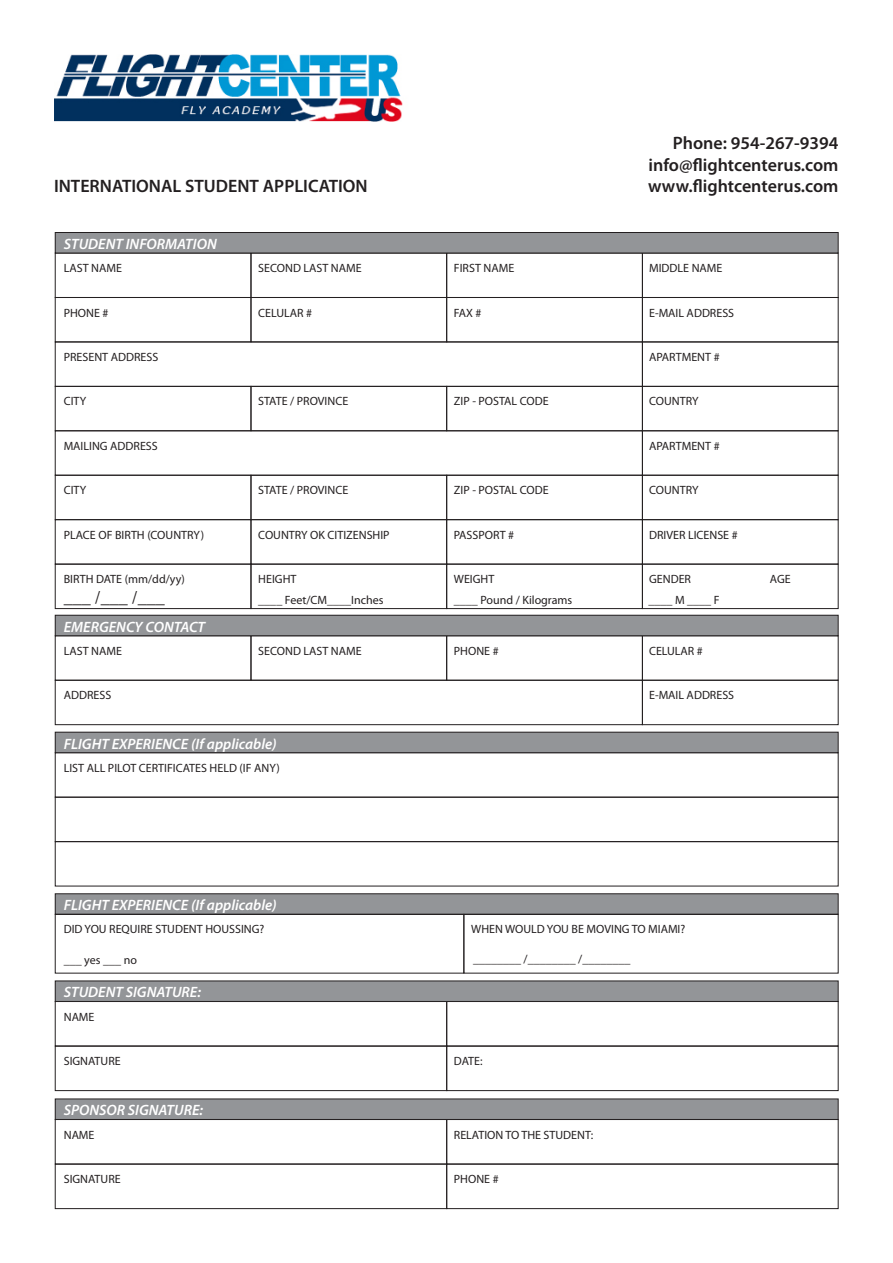
<style>
.page{position:relative;width:893px;height:1263px;background:#fff}
.page>*{position:absolute;margin:0;border:0;box-sizing:border-box;transform-origin:0 0}
.t1{font:600 18px "Myriad Pro";color:#231f20}
.t2{font:18px "Minion Pro";color:#231f20}
.t3{font:italic 600 15px "Myriad Pro";color:#fff}
.t4{font:12px "Myriad Pro";color:#231f20}
</style>
<div class="page">
<div style="left:55px;top:253px;width:196px;height:45px;border:1px solid #231f20"></div>
<div style="left:251px;top:253px;width:196px;height:45px;border:1px solid #231f20"></div>
<div style="left:446px;top:253px;width:197px;height:45px;border:1px solid #231f20"></div>
<div style="left:642px;top:253px;width:196px;height:45px;border:1px solid #231f20"></div>
<div style="left:55px;top:297px;width:196px;height:45px;border:1px solid #231f20"></div>
<div style="left:251px;top:297px;width:196px;height:45px;border:1px solid #231f20"></div>
<div style="left:446px;top:297px;width:197px;height:45px;border:1px solid #231f20"></div>
<div style="left:642px;top:297px;width:196px;height:45px;border:1px solid #231f20"></div>
<div style="left:55px;top:386px;width:196px;height:45px;border:1px solid #231f20"></div>
<div style="left:251px;top:386px;width:196px;height:45px;border:1px solid #231f20"></div>
<div style="left:446px;top:386px;width:197px;height:45px;border:1px solid #231f20"></div>
<div style="left:642px;top:386px;width:196px;height:45px;border:1px solid #231f20"></div>
<div style="left:55px;top:430px;width:588px;height:46px;border:1px solid #231f20"></div>
<div style="left:642px;top:430px;width:196px;height:46px;border:1px solid #231f20"></div>
<div style="left:55px;top:475px;width:196px;height:45px;border:1px solid #231f20"></div>
<div style="left:251px;top:475px;width:196px;height:45px;border:1px solid #231f20"></div>
<div style="left:446px;top:475px;width:197px;height:45px;border:1px solid #231f20"></div>
<div style="left:642px;top:475px;width:196px;height:45px;border:1px solid #231f20"></div>
<div style="left:55px;top:519px;width:196px;height:45px;border:1px solid #231f20"></div>
<div style="left:251px;top:519px;width:196px;height:45px;border:1px solid #231f20"></div>
<div style="left:446px;top:519px;width:197px;height:45px;border:1px solid #231f20"></div>
<div style="left:642px;top:519px;width:196px;height:45px;border:1px solid #231f20"></div>
<div style="left:55px;top:564px;width:196px;height:45px;border:1px solid #231f20"></div>
<div style="left:251px;top:564px;width:196px;height:45px;border:1px solid #231f20"></div>
<div style="left:446px;top:564px;width:197px;height:45px;border:1px solid #231f20"></div>
<div style="left:642px;top:564px;width:196px;height:45px;border:1px solid #231f20"></div>
<div style="left:55px;top:232px;width:783px;height:21px;background:#939598"></div>
<div style="left:55px;top:232px;width:783px;height:21px;border:1px solid #231f20"></div>
<div style="left:55px;top:635px;width:196px;height:46px;border:1px solid #231f20"></div>
<div style="left:55px;top:680px;width:588px;height:45px;border:1px solid #231f20"></div>
<div style="left:642px;top:680px;width:196px;height:45px;border:1px solid #231f20"></div>
<div style="left:55px;top:615px;width:783px;height:21px;background:#939598"></div>
<div style="left:55px;top:615px;width:783px;height:21px;border:1px solid #231f20"></div>
<div style="left:55px;top:797px;width:783px;height:45px;border:1px solid #231f20"></div>
<div style="left:55px;top:732px;width:783px;height:21px;background:#939598"></div>
<div style="left:55px;top:732px;width:783px;height:21px;border:1px solid #231f20"></div>
<div style="left:55px;top:841px;width:783px;height:45px;border:1px solid #231f20"></div>
<div style="left:55px;top:894px;width:783px;height:20px;background:#939598"></div>
<div style="left:55px;top:893px;width:783px;height:22px;border:1px solid #231f20"></div>
<div style="left:55px;top:914px;width:409px;height:59px;border:1px solid #231f20"></div>
<div style="left:463px;top:914px;width:375px;height:59px;border:1px solid #231f20"></div>
<div style="left:55px;top:981px;width:783px;height:20px;background:#939598"></div>
<div style="left:55px;top:980px;width:783px;height:22px;border:1px solid #231f20"></div>
<div style="left:55px;top:1046px;width:392px;height:45px;border:1px solid #231f20"></div>
<div style="left:446px;top:1046px;width:392px;height:45px;border:1px solid #231f20"></div>
<div style="left:55px;top:1099px;width:783px;height:20px;background:#939598"></div>
<div style="left:55px;top:1098px;width:783px;height:22px;border:1px solid #231f20"></div>
<div style="left:55px;top:1164px;width:392px;height:45px;border:1px solid #231f20"></div>
<div style="left:446px;top:1164px;width:392px;height:45px;border:1px solid #231f20"></div>
<img style="left:54px;top:54px;width:349px;height:68px">
<p class="t1" style="left:54px;top:175px;width:315px">INTERNATIONAL STUDENT APPLICATION</p>
<p class="t3" style="left:64px;top:234px;width:154px">STUDENT INFORMATION</p>
<p class="t1" style="left:673px;top:132px;width:167px">Phone: 954-267-9394</p>
<p class="t1" style="left:648px;top:153px;width:192px">info@flightcenterus.com</p>
<p class="t1" style="left:648px;top:175px;width:192px">www.flightcenterus.com</p>
<p class="t4" style="left:64px;top:261px;width:60px">LAST NAME</p>
<p class="t4" style="left:258px;top:261px;width:105px">SECOND LAST NAME</p>
<p class="t4" style="left:454px;top:261px;width:62px">FIRST NAME</p>
<p class="t4" style="left:649px;top:261px;width:75px">MIDDLE NAME</p>
<p class="t4" style="left:64px;top:305px;width:46px">PHONE #</p>
<p class="t4" style="left:258px;top:305px;width:55px">CELULAR #</p>
<p class="t4" style="left:454px;top:305px;width:29px">FAX #</p>
<p class="t4" style="left:649px;top:305px;width:87px">E-MAIL ADDRESS</p>
<p class="t4" style="left:64px;top:350px;width:96px">PRESENT ADDRESS</p>
<p class="t4" style="left:649px;top:350px;width:72px">APARTMENT #</p>
<p class="t4" style="left:64px;top:394px;width:24px">CITY</p>
<p class="t4" style="left:258px;top:394px;width:91px">STATE / PROVINCE</p>
<p class="t4" style="left:454px;top:394px;width:96px">ZIP - POSTAL CODE</p>
<p class="t4" style="left:649px;top:394px;width:51px">COUNTRY</p>
<p class="t4" style="left:64px;top:438px;width:95px">MAILING ADDRESS</p>
<p class="t4" style="left:649px;top:438px;width:72px">APARTMENT #</p>
<p class="t4" style="left:64px;top:483px;width:24px">CITY</p>
<p class="t4" style="left:258px;top:483px;width:91px">STATE / PROVINCE</p>
<p class="t4" style="left:454px;top:483px;width:96px">ZIP - POSTAL CODE</p>
<p class="t4" style="left:649px;top:483px;width:51px">COUNTRY</p>
<p class="t4" style="left:64px;top:527px;width:142px">PLACE OF BIRTH (COUNTRY)</p>
<p class="t4" style="left:258px;top:527px;width:133px">COUNTRY OK CITIZENSHIP</p>
<p class="t4" style="left:454px;top:527px;width:62px">PASSPORT #</p>
<p class="t4" style="left:649px;top:527px;width:90px">DRIVER LICENSE #</p>
<p class="t4" style="left:64px;top:572px;width:122px">BIRTH DATE (mm/dd/yy)</p>
<p class="t4" style="left:258px;top:572px;width:40px">HEIGHT</p>
<p class="t4" style="left:454px;top:572px;width:42px">WEIGHT</p>
<p class="t4" style="left:649px;top:572px;width:43px">GENDER</p>
<p class="t4" style="left:770px;top:572px;width:22px">AGE</p>
<p class="t2" style="left:64px;top:585px;width:103px">___ /___ /___</p>
<p class="t4" style="left:258px;top:593px;width:127px">____ Feet/CM____Inches</p>
<p class="t4" style="left:454px;top:593px;width:120px">____ Pound / Kilograms</p>
<p class="t4" style="left:648px;top:593px;width:73px">____ M ____ F</p>
<p class="t3" style="left:64px;top:617px;width:143px">EMERGENCY CONTACT</p>
<p class="t4" style="left:64px;top:643px;width:60px">LAST NAME</p>
<p class="t4" style="left:258px;top:643px;width:105px">SECOND LAST NAME</p>
<p class="t4" style="left:454px;top:643px;width:46px">PHONE #</p>
<p class="t4" style="left:649px;top:643px;width:55px">CELULAR #</p>
<p class="t4" style="left:64px;top:688px;width:49px">ADDRESS</p>
<p class="t4" style="left:649px;top:688px;width:87px">E-MAIL ADDRESS</p>
<p class="t3" style="left:64px;top:734px;width:214px">FLIGHT EXPERIENCE (If applicable)</p>
<p class="t4" style="left:64px;top:760px;width:218px">LIST ALL PILOT CERTIFICATES HELD (IF ANY)</p>
<p class="t3" style="left:64px;top:895px;width:214px">FLIGHT EXPERIENCE (If applicable)</p>
<p class="t4" style="left:64px;top:922px;width:202px">DID YOU REQUIRE STUDENT HOUSSING?</p>
<p class="t4" style="left:471px;top:922px;width:216px">WHEN WOULD YOU BE MOVING TO MIAMI?</p>
<p class="t4" style="left:64px;top:952px;width:75px">___ yes ___ no</p>
<p class="t4" style="left:473px;top:952px;width:159px">________ /________ /________</p>
<p class="t3" style="left:64px;top:983px;width:139px">STUDENT SIGNATURE:</p>
<p class="t4" style="left:64px;top:1009px;width:32px">NAME</p>
<p class="t4" style="left:64px;top:1054px;width:58px">SIGNATURE</p>
<p class="t4" style="left:454px;top:1054px;width:30px">DATE:</p>
<p class="t3" style="left:64px;top:1101px;width:141px">SPONSOR SIGNATURE:</p>
<p class="t4" style="left:64px;top:1127px;width:32px">NAME</p>
<p class="t4" style="left:454px;top:1127px;width:141px">RELATION TO THE STUDENT:</p>
<p class="t4" style="left:64px;top:1172px;width:58px">SIGNATURE</p>
<p class="t4" style="left:454px;top:1172px;width:46px">PHONE #</p>
</div>
